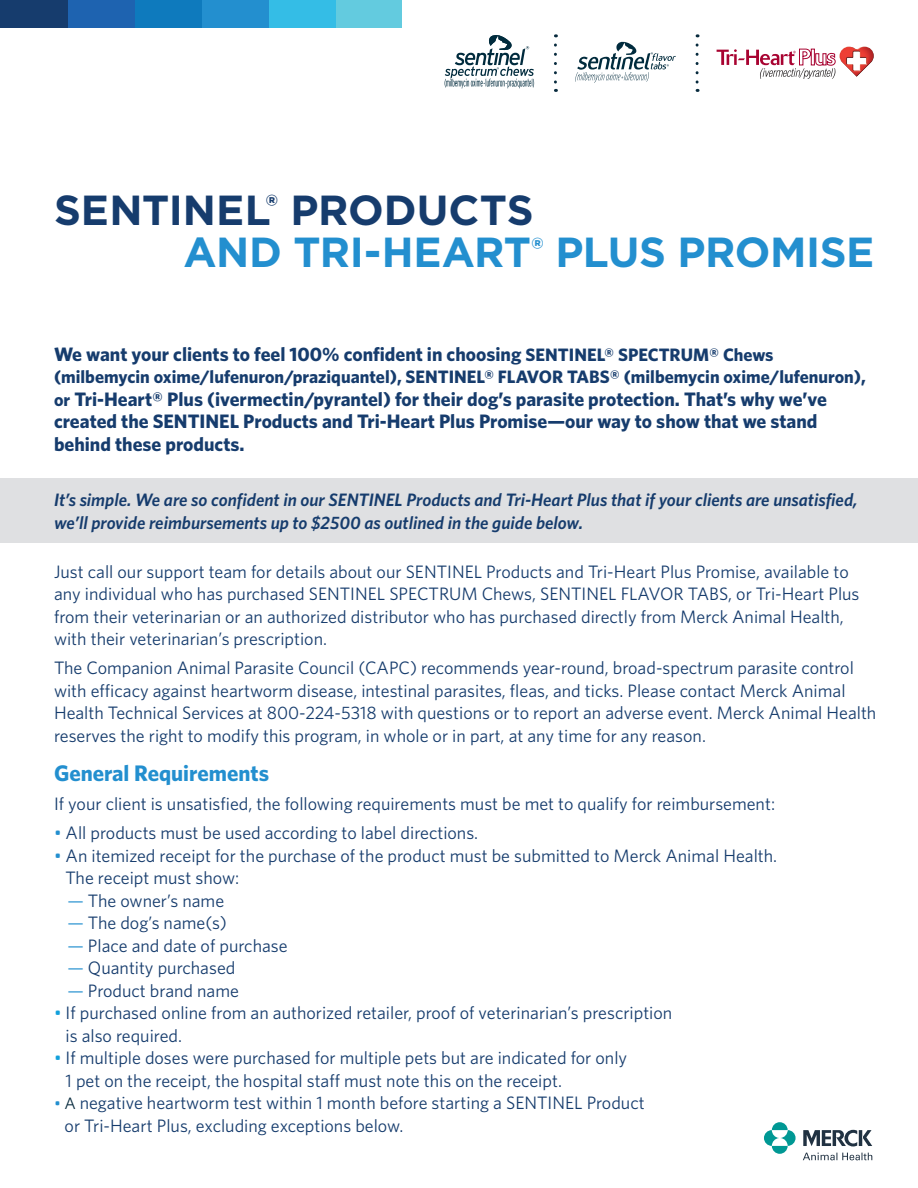
<style>
.page{position:relative;width:918px;height:1188px;background:#fff}
.page>*{position:absolute;margin:0;border:0;box-sizing:border-box;transform-origin:0 0}
.t1{font:700 42px "Gotham";letter-spacing:-.01em;color:#238fcf}
.t2{font:700 42px "Gotham";color:#163c6d}
.t3{font:700 22.5px "Whitney";color:#238fcf}
.t4{font:700 19.5px/22.5px "Whitney";color:#163c6d}
.t5{font:18px/22.5px "Whitney";color:#163c6d}
.t6{font:italic 600 18px/22.5px "Whitney";color:#163c6d}
.t7{font:700 18px "Whitney";color:#163c6d}
.s1{font-size:18px}
.s2{color:#238fcf}
.s3{color:#12a0db}
.s4{font-size:16.5px;color:#238fcf}
.s5{font-size:16.5px;color:#082b3e}
</style>
<div class="page">
<div style="left:0;top:478px;width:918px;height:65px;background:#dfe0e2"></div>
<div style="left:335px;top:0;width:67px;height:28px;background:#63cbdf"></div>
<div style="left:268px;top:0;width:67px;height:28px;background:#34bde6"></div>
<div style="left:201px;top:0;width:67px;height:28px;background:#238fcf"></div>
<div style="left:134px;top:0;width:67px;height:28px;background:#0e7abd"></div>
<div style="left:67px;top:0;width:67px;height:28px;background:#1e63b0"></div>
<div style="left:0;top:0;width:67px;height:28px;background:#163c6d"></div>
<svg style="left:445px;top:35px;width:89px;height:54px"></svg>
<img style="left:840px;top:47px;width:34px;height:30px">
<svg style="left:717px;top:49px;width:119px;height:30px"></svg>
<svg style="left:696px;top:45px;width:3px;height:47px"></svg>
<svg style="left:554px;top:45px;width:3px;height:47px"></svg>
<svg style="left:575px;top:41px;width:101px;height:42px"></svg>
<svg style="left:764px;top:1122px;width:32px;height:32px"></svg>
<svg style="left:803px;top:1130px;width:69px;height:30px"></svg>
<p class="t2" style="left:54px;top:182px;width:481px">SENTINEL<sup>®</sup> PRODUCTS</p>
<p class="t1" style="left:184px;top:224px;width:692px">AND TRI-HEART<sup>®</sup> PLUS PROMISE</p>
<p class="t4" style="left:54px;top:342px;width:721px">We want your clients to feel 100% confident in choosing <span class="s1">SENTINEL® SPECTRUM® Chews</span></p>
<p class="t7" style="left:54px;top:365px;width:813px">(milbemycin oxime/lufenuron/praziquantel), SENTINEL® FLAVOR TABS® (milbemycin oxime/lufenuron),</p>
<p class="t4" style="left:54px;top:387px;width:774px"><span class="s1">or</span> Tri-Heart® Plus (ivermectin/pyrantel) for their dog’s parasite protection. That’s why we’ve created the SENTINEL Products and Tri-Heart Plus Promise—our way to show that we stand behind these products.</p>
<p class="t6" style="left:54px;top:488px;width:805px">It’s simple. We are so confident in our SENTINEL Products and Tri-Heart Plus that if your clients are unsatisfied, we’ll provide reimbursements up to $2500 as outlined in the guide below.</p>
<p class="t5" style="left:54px;top:560px;width:807px">Just call our support team for details about our SENTINEL Products and Tri-Heart Plus Promise, available to any individual who has purchased SENTINEL SPECTRUM Chews, SENTINEL FLAVOR TABS, or Tri-Heart Plus from their veterinarian or an authorized distributor who has purchased directly from Merck Animal Health, with their veterinarian’s prescription.</p>
<p class="t5" style="left:54px;top:656px;width:824px">The Companion Animal Parasite Council (CAPC) recommends year-round, broad-spectrum parasite control with efficacy against heartworm disease, intestinal parasites, fleas, and ticks. Please contact Merck Animal Health Technical Services at 800-224-5318 with questions or to report an adverse event. Merck Animal Health reserves the right to modify this program, in whole or in part, at any time for any reason.</p>
<p class="t3" style="left:54px;top:758px;width:217px">General Requirements</p>
<p class="t5" style="left:54px;top:792px;width:723px">If your client is unsatisfied, the following requirements must be met to qualify for reimbursement:</p>
<p class="t5" style="left:54px;top:821px;width:426px"><span class="s2">•</span> All products must be used according to label directions.</p>
<p class="t5" style="left:66px;top:844px;width:713px;text-indent:-12px"><span class="s2">•</span> An itemized receipt for the purchase of the product must be submitted to Merck Animal Health.<br>The receipt must show:</p>
<p class="t5" style="left:68px;top:889px;width:158px"><span class="s2">—</span> The owner’s name</p>
<p class="t5" style="left:68px;top:911px;width:161px"><span class="s2">—</span> The dog’s name(s)</p>
<p class="t5" style="left:68px;top:934px;width:222px"><span class="s2">—</span> Place and date of purchase</p>
<p class="t5" style="left:68px;top:956px;width:169px"><span class="s2">—</span> Quantity purchased</p>
<p class="t5" style="left:68px;top:979px;width:173px"><span class="s2">—</span> Product brand name</p>
<p class="t5" style="left:66px;top:1001px;width:608px;text-indent:-12px"><span class="s3">•</span> If purchased online from an authorized retailer, proof of veterinarian’s prescription is also required.</p>
<p class="t5" style="left:66px;top:1046px;width:563px;text-indent:-12px"><span class="s3">•</span> If multiple doses were purchased for multiple pets but are indicated for only<br>1 pet on the receipt, the hospital staff must note this on the receipt.</p>
<p class="t5" style="left:65px;top:1091px;width:582px;text-indent:-11px"><span class="s4">•</span> <span class="s5">A</span> negative heartworm test within 1 month before starting a SENTINEL Product or Tri-Heart Plus, excluding exceptions below.</p>
</div>
